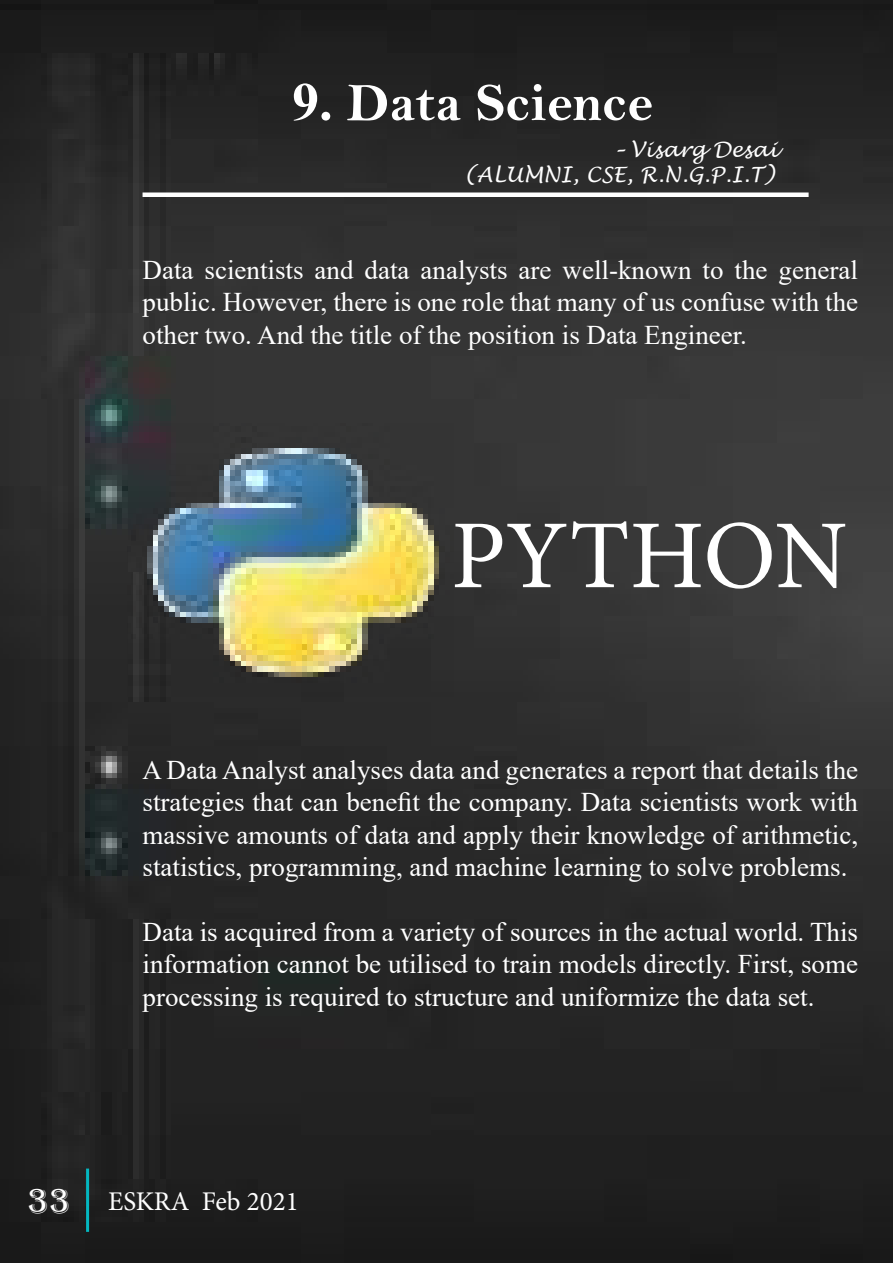
<style>
.page{position:relative;width:893px;height:1263px;background:#fff}
.page>*{position:absolute;margin:0;border:0;box-sizing:border-box;transform-origin:0 0}
.t1{font:97.5px "Minion Pro";color:#fff}
.t2{font:54px "Bell MT Bold";color:#fff}
.t3{font:27px/32.4px "Times New Roman";color:#fff;text-align:justify}
.t4{font:27px "Minion Pro";color:#fff}
.t5{font:italic 21px/25.2px "Lucida Handwriting";color:#fff;text-align:right}
.s1{font-family:"Times New Roman";font-weight:700}
.s2{font-family:"Algerian";font-size:36px}
</style>
<div class="page">
<img style="left:0;top:0;width:893px;height:1263px">
<div style="left:143px;top:192px;width:666px;height:5px;background:#fff"></div>
<img style="left:128px;top:423px;width:325px;height:274px">
<hr style="left:86px;top:1168px;width:3px;height:64px;background:#04b7c0">
<h2 class="t2" style="left:292px;top:84px;width:362px"><span class="s1">9.</span> Data Science</h2>
<p class="t5" style="left:463px;top:139px;width:316px">– Visarg Desai<br>(ALUMNI, CSE, R.N.G.P.I.T)</p>
<p class="t3" style="left:143px;top:256px;width:717px">Data scientists and data analysts are well-known to the general public. However, there is one role that many of us confuse with the other two. And the title of the position is Data Engineer.</p>
<h1 class="t1" style="left:451px;top:518px;width:398px">PYTHON</h1>
<p class="t3" style="left:143px;top:756px;width:717px">A Data Analyst analyses data and generates a report that details the strategies that can benefit the company. Data scientists work with massive amounts of data and apply their knowledge of arithmetic, statistics, programming, and machine learning to solve problems.</p>
<p class="t3" style="left:143px;top:918px;width:717px">Data is acquired from a variety of sources in the actual world. This information cannot be utilised to train models directly. First, some processing is required to structure and uniformize the data set.</p>
<p class="t4" style="left:27px;top:1190px;width:273px"><span class="s2">33</span> ESKRA Feb 2021</p>
</div>
